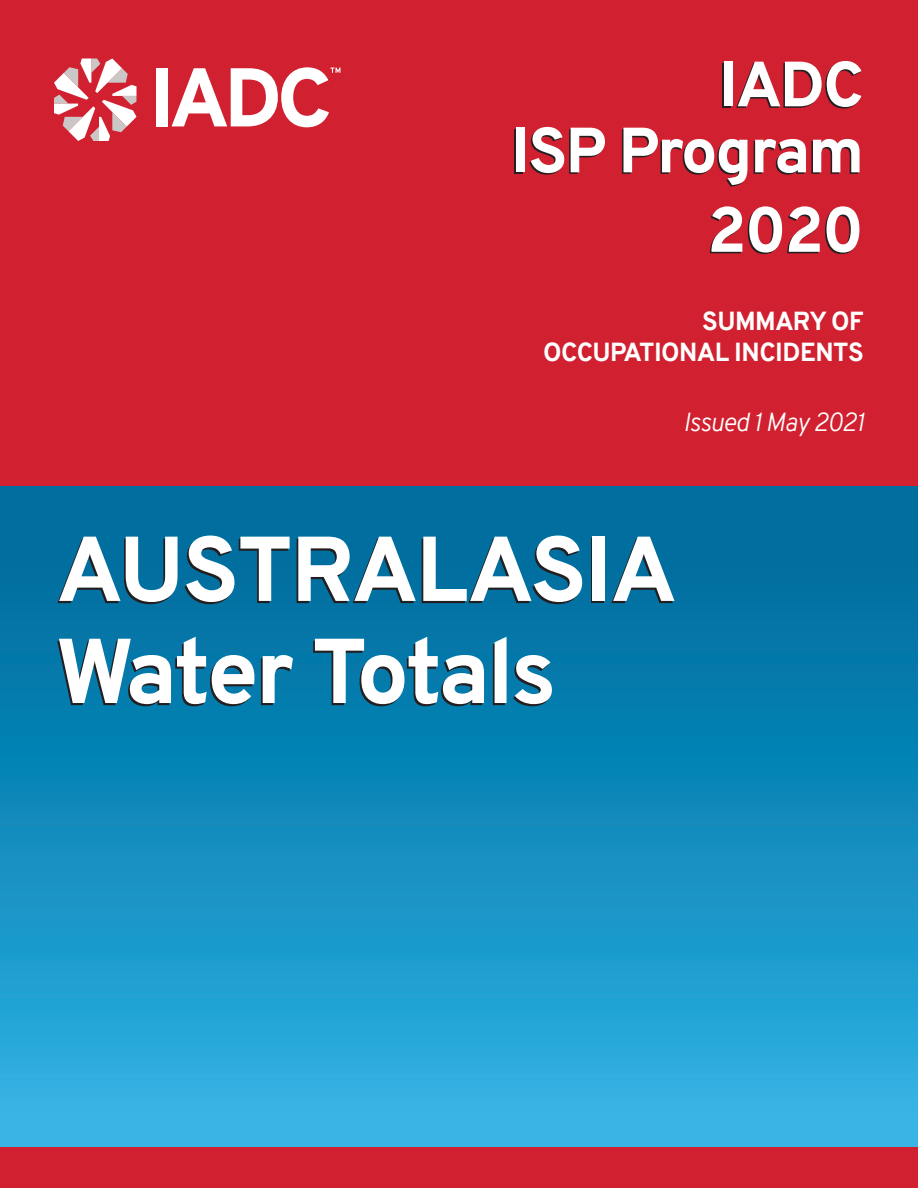
<style>
.page{position:relative;width:918px;height:1188px;background:#fff}
.page>*{position:absolute;margin:0;border:0;box-sizing:border-box;transform-origin:0 0}
.t1{font:800 91.8px/102.1px "Overpass";letter-spacing:-.03em;color:#fff}
.t2{font:800 63.75px/66px "Overpass";letter-spacing:-.03em;color:#fff;text-align:right}
.t3{font:800 25.5px/30.6px "Overpass";letter-spacing:-.02em;color:#fff;text-align:right}
.t4{font:italic 300 25.5px "Overpass";letter-spacing:-.03em;color:#fff}
</style>
<div class="page">
<div style="left:0;top:486px;width:918px;height:662px;background:linear-gradient(to bottom,#006697,#32b4e5)"></div>
<div style="left:0;top:1148px;width:918px;height:40px;background:#d1202f"></div>
<div style="left:0;top:0;width:918px;height:486px;background:#d1202f"></div>
<svg style="left:54px;top:58px;width:82px;height:83px"></svg>
<div style="left:157px;top:68px;width:11px;height:58px;background:#fff"></div>
<svg style="left:172px;top:67px;width:168px;height:60px"></svg>
<h2 class="t2" style="left:511px;top:52px;width:355px">IADC<br>ISP Program</h2>
<h2 class="t2" style="left:708px;top:197px;width:158px">2020</h2>
<p class="t3" style="left:543px;top:306px;width:322px">SUMMARY OF<br>OCCUPATIONAL INCIDENTS</p>
<p class="t4" style="left:683px;top:404px;width:182px">Issued 1 May 2021</p>
<h1 class="t1" style="left:56px;top:518px;width:623px">AUSTRALASIA<br>Water Totals</h1>
</div>
